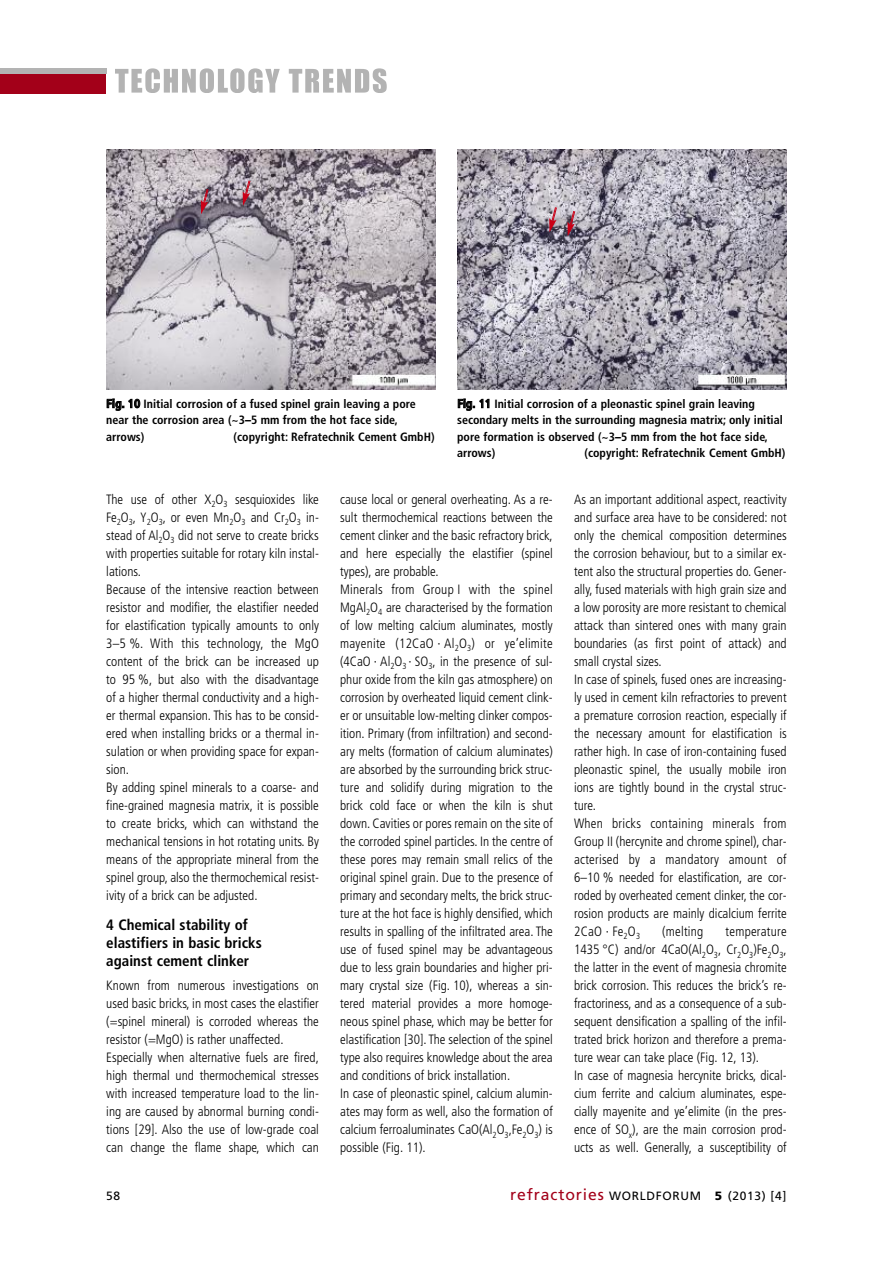
<style>
.page{position:relative;width:893px;height:1263px;background:#fff}
.page>*{position:absolute;margin:0;border:0;box-sizing:border-box;transform-origin:0 0}
.t1{font:700 condensed 15px/18px "Frutiger";color:#000}
.t2{font:300 condensed 13.5px/18px "Frutiger";color:#000}
.t3{font:300 condensed 13.5px "Frutiger";letter-spacing:.02em;color:#000}
.t4{font:700 condensed 12px/16.5px "Frutiger";color:#000}
.t5{font:12px "Frutiger";letter-spacing:.055em;color:#000}
.s1{font-family:"Hira Kaku Pro W6";font-weight:400;font-stretch:normal}
.s2{font-size:15.75px;color:#a30019}
.s3{font-weight:900}
</style>
<div class="page">
<div style="left:0;top:74px;width:106px;height:20px;background:#a30019"></div>
<div style="left:0;top:68px;width:106px;height:6px;background:#b3b3b3"></div>
<svg style="left:115px;top:68px;width:253px;height:25px"></svg>
<img style="left:106px;top:149px;width:330px;height:241px">
<img style="left:458px;top:149px;width:329px;height:241px">
<svg style="left:243px;top:180px;width:7px;height:26px"></svg>
<svg style="left:201px;top:188px;width:7px;height:26px"></svg>
<svg style="left:549px;top:206px;width:8px;height:26px"></svg>
<svg style="left:567px;top:210px;width:8px;height:26px"></svg>
<p class="t4" style="left:106px;top:396px;width:311px">Fig. 10 Initial corrosion of a fused spinel grain leaving a pore near the corrosion area (~3<span class="s1">–</span>5 mm from the hot face side, arrows)</p>
<p class="t4" style="left:234px;top:429px;width:202px">(copyright: Refratechnik Cement GmbH)</p>
<p class="t4" style="left:457px;top:396px;width:327px">Fig. 11 Initial corrosion of a pleonastic spinel grain leaving secondary melts in the surrounding magnesia matrix; only initial pore formation is observed (~3<span class="s1">–</span>5 mm from the hot face side, arrows)</p>
<p class="t4" style="left:584px;top:446px;width:202px">(copyright: Refratechnik Cement GmbH)</p>
<p class="t2" style="left:106px;top:491px;width:214px">The use of other X<sub>2</sub>O<sub>3</sub> sesquioxides like Fe<sub>2</sub>O<sub>3</sub>, Y<sub>2</sub>O<sub>3</sub>, or even Mn<sub>2</sub>O<sub>3</sub> and Cr<sub>2</sub>O<sub>3</sub> in&shy;stead of Al<sub>2</sub>O<sub>3</sub> did not serve to create bricks with properties suitable for rotary kiln instal&shy;lations.<br>Because of the intensive reaction between resistor and modifier, the elastifier needed for elastification typically amounts to only 3–5 %. With this technology, the MgO content of the brick can be increased up to 95 %, but also with the disadvantage of a higher thermal conductivity and a high&shy;er thermal expansion. This has to be consid&shy;ered when installing bricks or a thermal in&shy;sulation or when providing space for expan&shy;sion.<br>By adding spinel minerals to a coarse- and fine-grained magnesia matrix, it is possible to create bricks, which can withstand the mechanical tensions in hot rotating units. By means of the appropriate mineral from the spinel group, also the thermochemical resist&shy;ivity of a brick can be adjusted.</p>
<p class="t1" style="left:106px;top:917px;width:157px">4 Chemical stability of elastifiers in basic bricks against cement clinker</p>
<p class="t2" style="left:106px;top:977px;width:214px">Known from numerous investigations on used basic bricks, in most cases the elastifier (=spinel mineral) is corroded whereas the resistor (=MgO) is rather unaffected.<br>Especially when alternative fuels are fired, high thermal und thermochemical stresses with increased temperature load to the lin&shy;ing are caused by abnormal burning condi&shy;tions [29]. Also the use of low-grade coal can change the flame shape, which can</p>
<p class="t2" style="left:340px;top:491px;width:214px">cause local or general overheating. As a re&shy;sult thermochemical reactions between the cement clinker and the basic refractory brick, and here especially the elastifier (spinel types), are probable.<br>Minerals from Group I with the spinel MgAl<sub>2</sub>O<sub>4</sub> are characterised by the formation of low melting calcium aluminates, mostly mayenite (12CaO · Al<sub>2</sub>O<sub>3</sub>) or ye’elimite (4CaO · Al<sub>2</sub>O<sub>3</sub> · SO<sub>3</sub>, in the presence of sul&shy;phur oxide from the kiln gas atmosphere) on corrosion by overheated liquid cement clink&shy;er or unsuitable low-melting clinker compos&shy;ition. Primary (from infiltration) and second&shy;ary melts (formation of calcium aluminates) are absorbed by the surrounding brick struc&shy;ture and solidify during migration to the brick cold face or when the kiln is shut down. Cavities or pores remain on the site of the corroded spinel particles. In the centre of these pores may remain small relics of the original spinel grain. Due to the presence of primary and secondary melts, the brick struc&shy;ture at the hot face is highly densified, which results in spalling of the infiltrated area. The use of fused spinel may be advantageous due to less grain boundaries and higher pri&shy;mary crystal size (Fig. 10), whereas a sin&shy;tered material provides a more homoge&shy;neous spinel phase, which may be better for elastification [30]. The selection of the spinel type also requires knowledge about the area and conditions of brick installation.<br>In case of pleonastic spinel, calcium alumin&shy;ates may form as well, also the formation of calcium ferroaluminates CaO(Al<sub>2</sub>O<sub>3</sub>,Fe<sub>2</sub>O<sub>3</sub>) is possible (Fig. 11).</p>
<p class="t2" style="left:574px;top:491px;width:214px">As an important additional aspect, reactivity and surface area have to be considered: not only the chemical composition determines the corrosion behaviour, but to a similar ex&shy;tent also the structural properties do. Gener&shy;ally, fused materials with high grain size and a low porosity are more resistant to chemical attack than sintered ones with many grain boundaries (as first point of attack) and small crystal sizes.<br>In case of spinels, fused ones are increasing&shy;ly used in cement kiln refractories to prevent a premature corrosion reaction, especially if the necessary amount for elastification is rather high. In case of iron-containing fused pleonastic spinel, the usually mobile iron ions are tightly bound in the crystal struc&shy;ture.<br>When bricks containing minerals from Group II (hercynite and chrome spinel), char&shy;acterised by a mandatory amount of 6–10 % needed for elastification, are cor&shy;roded by overheated cement clinker, the cor&shy;rosion products are mainly dicalcium ferrite 2CaO · Fe<sub>2</sub>O<sub>3</sub></p>
<p class="t3" style="left:662px;top:926px;width:43px">(melting</p>
<p class="t2" style="left:574px;top:923px;width:214px;text-indent:151px">temperature 1435 °C) and/or 4CaO(Al<sub>2</sub>O<sub>3</sub>, Cr<sub>2</sub>O<sub>3</sub>)Fe<sub>2</sub>O<sub>3</sub>, the latter in the event of magnesia chromite brick corrosion. This reduces the brick’s re&shy;fractoriness, and as a consequence of a sub&shy;sequent densification a spalling of the infil&shy;trated brick horizon and therefore a prema&shy;ture wear can take place (Fig. 12, 13).<br>In case of magnesia hercynite bricks, dical&shy;cium ferrite and calcium aluminates, espe&shy;cially mayenite and ye’elimite (in the pres&shy;ence of SO<sub>x</sub>), are the main corrosion prod&shy;ucts as well. Generally, a susceptibility of</p>
<p class="t5" style="left:106px;top:1191px;width:16px">58</p>
<p class="t5" style="left:510px;top:1191px;width:278px"><span class="s2">refractories</span> WORLDFORUM <span class="s3">5</span> (2013) [4]</p>
</div>
